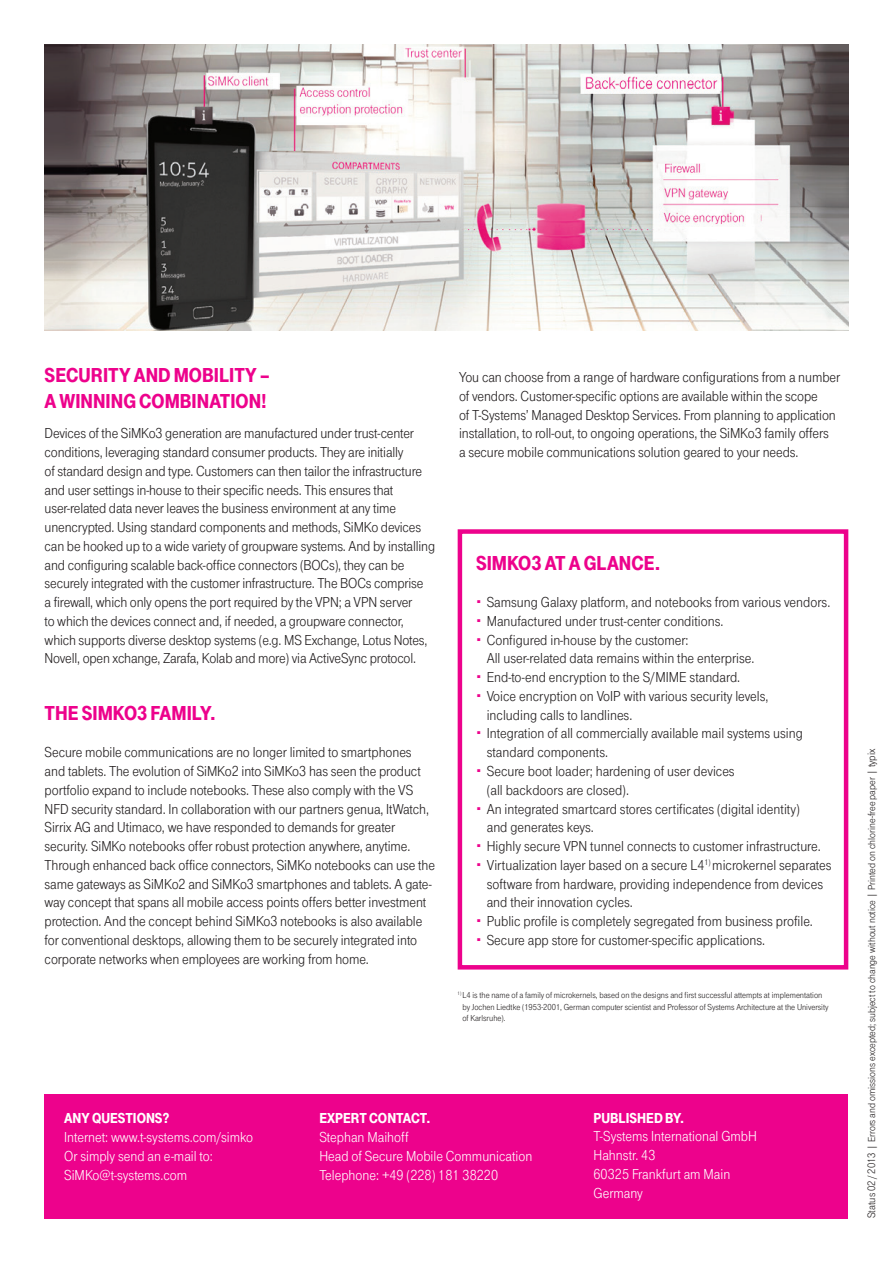
<style>
.page{position:relative;width:893px;height:1263px;background:#fff}
.page>*{position:absolute;margin:0;border:0;box-sizing:border-box;transform-origin:0 0}
.t1{font:21px/26.2px "Tele Grotesk Ultr";color:#ed028c}
.t2{font:15px/18.8px "Tele Grotesk Norm";letter-spacing:-.005em;color:#231f20}
.t3{font:15px/18.8px "Tele Grotesk Norm";color:#fff}
.t4{font:15px "Tele Grotesk Ultr";color:#fff}
.t5{font:10.5px "Tele Grotesk Norm";color:#231f20}
.t6{font:9px/11.2px "Tele Grotesk Norm";color:#231f20}
.s1{font-size:11.25px}
</style>
<div class="page">
<div style="left:458px;top:529px;width:390px;height:440px;border:4px solid #ed028c"></div>
<div style="left:45px;top:1094px;width:803px;height:124px;background:#ed028c"></div>
<img style="left:45px;top:45px;width:803px;height:286px">
<h1 class="t1" style="left:45px;top:362px;width:227px">SECURITY AND MOBILITY –<br>A WINNING COMBINATION!</h1>
<p class="t2" style="left:45px;top:424px;width:392px">Devices of the SiMKo3 generation are manufactured under trust-center conditions, leveraging standard consumer products. They are initially<br>of standard design and type. Customers can then tailor the infrastructure and user settings in-house to their specific needs. This ensures that user-related data never leaves the business environment at any time unencrypted. Using standard components and methods, SiMKo devices can be hooked up to a wide variety of groupware systems. And by installing and configuring scalable back-office connectors (BOCs), they can be securely integrated with the customer infrastructure. The BOCs comprise<br>a firewall, which only opens the port required by the VPN; a VPN server<br>to which the devices connect and, if needed, a groupware connector, which supports diverse desktop systems (e.g. MS Exchange, Lotus Notes, Novell, open xchange, Zarafa, Kolab and more) via ActiveSync protocol.</p>
<h1 class="t1" style="left:45px;top:700px;width:173px">THE SIMKO3 FAMILY.</h1>
<p class="t2" style="left:45px;top:743px;width:392px">Secure mobile communications are no longer limited to smartphones and tablets. The evolution of SiMKo2 into SiMKo3 has seen the product portfolio expand to include notebooks. These also comply with the VS NFD security standard. In collaboration with our partners genua, ItWatch, Sirrix AG and Utimaco, we have responded to demands for greater security. SiMKo notebooks offer robust protection anywhere, anytime.<br>Through enhanced back office connectors, SiMKo notebooks can use the same gateways as SiMKo2 and SiMKo3 smartphones and tablets. A gate&shy;way concept that spans all mobile access points offers better investment protection. And the concept behind SiMKo3 notebooks is also available for conventional desktops, allowing them to be securely integrated into corporate networks when employees are working from home.</p>
<p class="t2" style="left:459px;top:368px;width:383px">You can choose from a range of hardware configurations from a number of vendors. Customer-specific options are available within the scope<br>of T-Systems’ Managed Desktop Services. From planning to application installation, to roll-out, to ongoing operations, the SiMKo3 family offers<br>a secure mobile communications solution geared to your needs.</p>
<h1 class="t1" style="left:476px;top:550px;width:186px">SIMKO3 AT A GLANCE.</h1>
<p class="t2" style="left:487px;top:593px;width:346px">Samsung Galaxy platform, and notebooks from various vendors.<br>Manufactured under trust-center conditions.<br>Configured in-house by the customer:<br>All user-related data remains within the enterprise.<br>End-to-end encryption to the S/MIME standard.<br>Voice encryption on VoIP with various security levels,<br>including calls to landlines.<br>Integration of all commercially available mail systems using standard components.<br>Secure boot loader; hardening of user devices<br>(all backdoors are closed).<br>An integrated smartcard stores certificates (digital identity)<br>and generates keys.<br>Highly secure VPN tunnel connects to customer infrastructure.<br>Virtualization layer based on a secure L4<sup>1)</sup> microkernel separates software from hardware, providing independence from devices and their innovation cycles.<br>Public profile is completely segregated from business profile.<br>Secure app store for customer-specific applications.</p>
<p class="t6" style="left:462px;top:990px;width:368px;text-indent:-5px"><sup>1)</sup> L4 is the name of a family of microkernels, based on the designs and first successful attempts at implementation by Jochen Liedtke (1953-2001, German computer scientist and Professor of Systems Architecture at the University of Karlsruhe).</p>
<p class="t4" style="left:64px;top:1110px;width:10px">ANY</p>
<p class="t4" style="left:92px;top:1110px;width:19px">QUEST</p>
<p class="t4" style="left:133px;top:1110px;width:38px">IONS?</p>
<p class="t3" style="left:64px;top:1128px;width:191px">Internet: www.t-systems.com/simko<br>Or simply send an e-mail to:<br>SiMKo@t-systems.com</p>
<p class="t4" style="left:319px;top:1110px;width:77px">EXPERT CONTACT</p>
<p class="t4" style="left:426px;top:1110px;width:6px">.</p>
<p class="t3" style="left:319px;top:1128px;width:215px">Stephan Maihoff<br>Head of Secure Mobile Communication<br>Telephone: +49 (228) 181 38220</p>
<p class="t4" style="left:593px;top:1109px;width:46px">PUBLISHED</p>
<p class="t4" style="left:665px;top:1109px;width:21px">BY.</p>
<p class="t3" style="left:593px;top:1127px;width:165px">T-Systems International GmbH<br>Hahnstr. 43<br>60325 Frankfurt am Main<br>Germany</p>
<p class="t5" style="left:866px;top:1218px;width:471px;rotate:-90deg"><span class="s1">Status 02 /2013 |</span> Errors and omissions excepted; subject to change without notice <span class="s1">|</span> Printed on chlorine-free paper <span class="s1">| typix</span></p>
</div>
